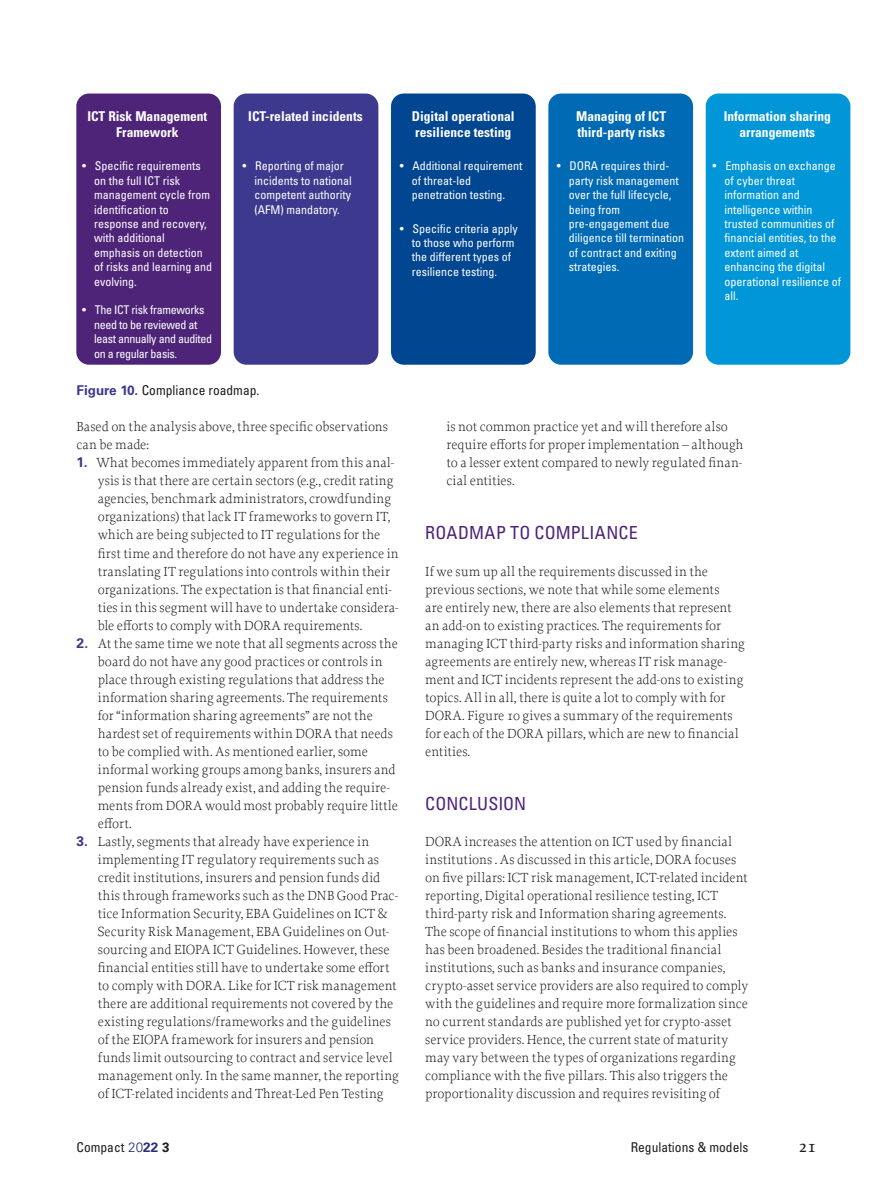
<style>
.page{position:relative;width:893px;height:1191px;background:#fff}
.page>*{position:absolute;margin:0;border:0;box-sizing:border-box;transform-origin:0 0}
.Kop1{font:condensed 18px "Univers LT Std";letter-spacing:.015em;color:#4e2479}
.t1{font:500 18px "Proforma";color:#1d1d1b}
.Alinea-eerste{font:300 13.8px/18px "Proforma";color:#1d1d1b}
.Opsommingnumeriek-It{font:300 13.8px/18px "Proforma";color:#1d1d1b}
.t2{font:700 condensed 13.5px/16.2px "Univers LT Std";color:#fff;text-align:center}
.Bijschrift{font:condensed 13.5px "Univers LT Std";color:#1d1d1b}
.t3{font:condensed 12px/14.4px "Univers LT Std";color:#fff}
.t4{font:condensed 12px/14.4px "Univers LT Std";letter-spacing:-.025em;color:#fff}
.s1{font-weight:700;font-stretch:normal;color:#3d398e}
.s2{font-family:"Univers LT Std";font-weight:700;color:#3d398e}
.s3{font-weight:300;font-stretch:normal;color:#272e7e}
.s4{font-weight:700;font-stretch:normal;color:#272e7e}
.s5{font-weight:700;font-stretch:normal}
</style>
<div class="page">
<div style="left:706px;top:93px;width:144px;height:272px;background:#0096d8;border-radius:13px"></div>
<div style="left:548px;top:93px;width:145px;height:272px;background:#006ab5;border-radius:13px"></div>
<div style="left:391px;top:93px;width:145px;height:272px;background:#004690;border-radius:13px"></div>
<div style="left:234px;top:93px;width:144px;height:272px;background:#3d398e;border-radius:13px"></div>
<div style="left:76px;top:93px;width:145px;height:272px;background:#4e2479;border-radius:13px"></div>
<p class="t2" style="left:87px;top:108px;width:122px">ICT Risk Management<br>Framework</p>
<p class="t3" style="left:94px;top:159px;width:119px;text-indent:-12px">• Specific requirements on the full ICT risk management cycle from identification to response and recovery, with additional emphasis on detection of risks and learning and evolving.</p>
<p class="t4" style="left:94px;top:303px;width:120px;text-indent:-12px">• The ICT risk frameworks need to be reviewed at least annually and audited on a regular basis.</p>
<p class="t2" style="left:248px;top:108px;width:116px">ICT-related incidents</p>
<p class="t3" style="left:254px;top:159px;width:99px;text-indent:-12px">• Reporting of major incidents to national competent authority (AFM) mandatory.</p>
<p class="Bijschrift" style="left:77px;top:382px;width:184px"><span class="s1">Figure 10.</span> Compliance roadmap.</p>
<p class="t2" style="left:412px;top:108px;width:104px;text-align:left">Digital operational resilience testing</p>
<p class="t3" style="left:412px;top:159px;width:112px;text-indent:-12px">• Additional requirement of threat-led penetration testing.</p>
<p class="t3" style="left:412px;top:221px;width:108px;text-indent:-12px">• Specific criteria apply to those who perform the different types of resilience testing.</p>
<p class="t2" style="left:576px;top:108px;width:92px;text-align:left">Managing of ICT third-party risks</p>
<p class="t3" style="left:569px;top:159px;width:117px;text-indent:-12px">• DORA requires third&shy;party risk management over the full lifecycle, being from pre-engagement due diligence till termination of contract and exiting strategies.</p>
<p class="t2" style="left:724px;top:108px;width:109px">Information sharing arrangements</p>
<p class="t3" style="left:725px;top:159px;width:118px;text-indent:-12px">• Emphasis on exchange of cyber threat information and intelligence within trusted communities of financial entities, to the extent aimed at enhancing the digital operational resilience of all.</p>
<p class="Alinea-eerste" style="left:77px;top:418px;width:313px">Based on the analysis above, three specific observations can be made:</p>
<h1 class="Opsommingnumeriek-It" style="left:98px;top:454px;width:302px;text-indent:-21px"><span class="s2">1.</span> What becomes immediately apparent from this anal&shy;ysis is that there are certain sectors (e.g., credit rating agencies, benchmark administrators, crowdfunding organizations) that lack IT frameworks to govern IT, which are being subjected to IT regulations for the first time and therefore do not have any experience in translating IT regulations into controls within their organizations. The expectation is that financial enti&shy;ties in this segment will have to undertake considera&shy;ble efforts to comply with DORA requirements.</h1>
<p class="Alinea-eerste" style="left:98px;top:634px;width:302px;text-indent:-21px"><span class="s2">2.</span> At the same time we note that all segments across the board do not have any good practices or controls in place through existing regulations that address the information sharing agreements. The requirements for “information sharing agreements” are not the hardest set of requirements within DORA that needs to be complied with. As mentioned earlier, some informal working groups among banks, insurers and pension funds already exist, and adding the require&shy;ments from DORA would most probably require little effort.</p>
<p class="Alinea-eerste" style="left:98px;top:832px;width:303px;text-indent:-21px"><span class="s2">3.</span> Lastly, segments that already have experience in implementing IT regulatory requirements such as credit institutions, insurers and pension funds did this through frameworks such as the DNB Good Prac&shy;tice Information Security, EBA Guidelines on ICT &amp; Security Risk Management, EBA Guidelines on Out&shy;sourcing and EIOPA ICT Guidelines. However, these financial entities still have to undertake some effort to comply with DORA. Like for ICT risk management there are additional requirements not covered by the existing regulations/frameworks and the guidelines of the EIOPA framework for insurers and pension funds limit outsourcing to contract and service level management only. In the same manner, the reporting of ICT-related incidents and Threat-Led Pen Testing</p>
<p class="Alinea-eerste" style="left:446px;top:418px;width:298px">is not common practice yet and will therefore also require efforts for proper implementation – although to a lesser extent compared to newly regulated finan&shy;cial entities.</p>
<p class="Kop1" style="left:425px;top:521px;width:214px">ROADMAP TO COMPLIANCE</p>
<p class="Alinea-eerste" style="left:425px;top:562px;width:321px">If we sum up all the requirements discussed in the previous sections, we note that while some elements<br>are entirely new, there are also elements that represent an add-on to existing practices. The requirements for managing ICT third-party risks and information sharing agreements are entirely new, whereas IT risk manage&shy;ment and ICT incidents represent the add-ons to existing topics. All in all, there is quite a lot to comply with for DORA. Figure 10 gives a summary of the requirements for each of the DORA pillars, which are new to financial entities.</p>
<p class="Kop1" style="left:425px;top:791px;width:103px">CONCLUSION</p>
<p class="Alinea-eerste" style="left:425px;top:832px;width:324px">DORA increases the attention on ICT used by financial institutions . As discussed in this article, DORA focuses on five pillars: ICT risk management, ICT-related incident reporting, Digital operational resilience testing, ICT third-party risk and Information sharing agreements.<br>The scope of financial institutions to whom this applies has been broadened. Besides the traditional financial institutions, such as banks and insurance companies, crypto-asset service providers are also required to comply with the guidelines and require more formalization since no current standards are published yet for crypto-asset service providers. Hence, the current state of maturity may vary between the types of organizations regarding compliance with the five pillars. This also triggers the proportionality discussion and requires revisiting of</p>
<p class="Bijschrift" style="left:77px;top:1139px;width:95px">Compact <span class="s3">20</span><span class="s4">22</span> <span class="s5">3</span></p>
<p class="Bijschrift" style="left:631px;top:1138px;width:119px">Regulations &amp; models</p>
<h1 class="t1" style="left:798px;top:1134px;width:19px">21</h1>
</div>
